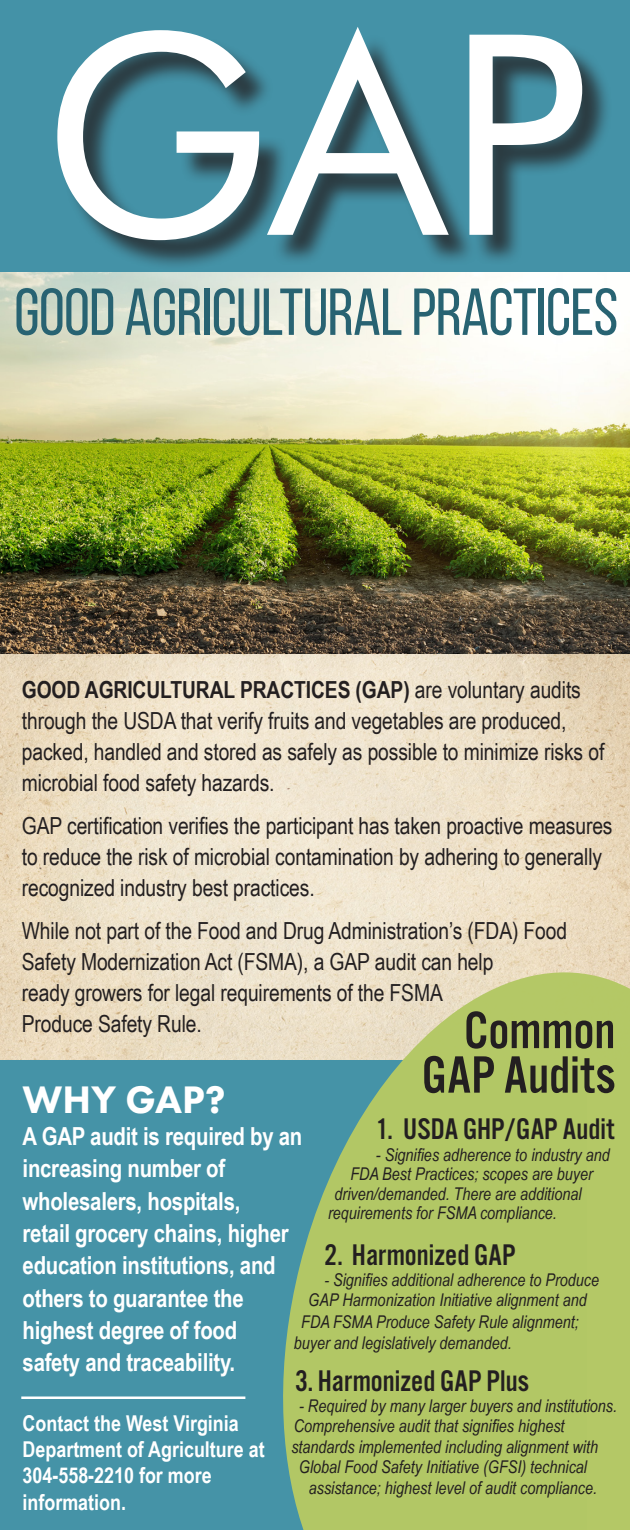
<style>
.page{position:relative;width:630px;height:1530px;background:#fff}
.page>*{position:absolute;margin:0;border:0;box-sizing:border-box;transform-origin:0 0}
.t1{font:280px "Futura BT";color:#fff}
.t2{font:66.25px "Bebas Neue";letter-spacing:-.01em;color:#286372}
.t3{font:54.5px "Alternate Got No 3 D";color:#231f20}
.t4{font:800 39.75px "Futura PT";color:#fff}
.t5{font:31px "Alternate Got No 3 D";color:#231f20}
.t6{font:700 24.75px/32.2px "Arial Narrow";letter-spacing:-.01em;color:#fff}
.t7{font:23.5px/31px "Arial Narrow";letter-spacing:-.005em;color:#231f20}
.t8{font:700 21.75px/26.2px "Arial Narrow";color:#fff}
.t9{font:italic 17.5px "Arial Narrow";color:#231f20}
.s1{font-weight:700}
.s2{font-size:17px}
</style>
<div class="page">
<div style="left:0;top:1046px;width:587px;height:484px;background:#4593a7"></div>
<img style="left:0;top:272px;width:630px;height:787px">
<div style="left:0;top:0;width:630px;height:272px;background:#4492a7"></div>
<div style="left:62px;top:34px;width:551px;height:237px;background:#231f20;opacity:.75"></div>
<hr style="left:21px;top:1396px;width:224px;height:3px;background:#fff">
<svg style="left:252px;top:972px;width:378px;height:558px;background:#a8c276"></svg>
<p class="t1" style="left:42px;top:-35px;width:547px">GAP</p>
<p class="t2" style="left:14px;top:276px;width:606px">GOOD AGRICULTURAL PRACTICES</p>
<p class="t7" style="left:22px;top:673px;width:584px"><span class="s1">GOOD AGRICULTURAL PRACTICES (GAP)</span> are voluntary audits through the USDA that verify fruits and vegetables are produced, packed, handled and stored as safely as possible to minimize risks of microbial food safety hazards.</p>
<p class="t7" style="left:22px;top:809px;width:592px">GAP certification verifies the participant has taken proactive measures to reduce the risk of microbial contamination by adhering to generally recognized industry best practices.</p>
<p class="t7" style="left:22px;top:914px;width:547px">While not part of the Food and Drug Administration’s (FDA) Food Safety Modernization Act (FSMA), a GAP audit can help<br>ready growers for legal requirements of the FSMA<br>Produce Safety Rule.</p>
<p class="t3" style="left:464px;top:1001px;width:153px">Common</p>
<p class="t3" style="left:422px;top:1046px;width:195px">GAP Audits</p>
<p class="t4" style="left:23px;top:1075px;width:205px">WHY GAP?</p>
<p class="t6" style="left:23px;top:1119px;width:281px">A GAP audit is required by an increasing number of wholesalers, hospitals,<br>retail grocery chains, higher education institutions, and others to guarantee the highest degree of food<br>safety and traceability.</p>
<p class="t5" style="left:376px;top:1113px;width:240px">1. USDA GHP/GAP Audit</p>
<p class="t9" style="left:376px;top:1142px;width:235px">- Signifies adherence to industry and</p>
<p class="t9" style="left:350px;top:1162px;width:244px">FDA Best Practices; scopes are buyer</p>
<p class="t9" style="left:335px;top:1181px;width:249px">driven/demanded. There are additional</p>
<p class="t9" style="left:328px;top:1200px;width:230px">requirements for FSMA compliance.</p>
<p class="t5" style="left:325px;top:1238px;width:193px">2. Harmonized GAP</p>
<p class="t9" style="left:325px;top:1268px;width:276px"><span class="s2">-</span> Signifies additional adherence to Produce</p>
<p class="t9" style="left:308px;top:1288px;width:280px">GAP Harmonization Initiative alignment and</p>
<p class="t9" style="left:301px;top:1309px;width:279px">FDA FSMA Produce Safety Rule alignment;</p>
<p class="t9" style="left:294px;top:1331px;width:219px">buyer and legislatively demanded.</p>
<p class="t5" style="left:295px;top:1364px;width:235px">3. Harmonized GAP Plus</p>
<p class="t9" style="left:299px;top:1394px;width:319px">- Required by many larger buyers and institutions.</p>
<p class="t8" style="left:23px;top:1409px;width:244px">Contact the West Virginia<br>Department of Agriculture at</p>
<p class="t8" style="left:23px;top:1462px;width:191px">304-558-2210 for more</p>
<p class="t8" style="left:23px;top:1488px;width:105px">information.</p>
<p class="t9" style="left:294px;top:1414px;width:272px">Comprehensive audit that signifies highest</p>
<p class="t9" style="left:291px;top:1435px;width:308px">standards implemented including alignment with</p>
<p class="t9" style="left:299px;top:1455px;width:290px">Global Food Safety Initiative (GFSI) technical</p>
<p class="t9" style="left:309px;top:1476px;width:290px">assistance; highest level of audit compliance.</p>
</div>
